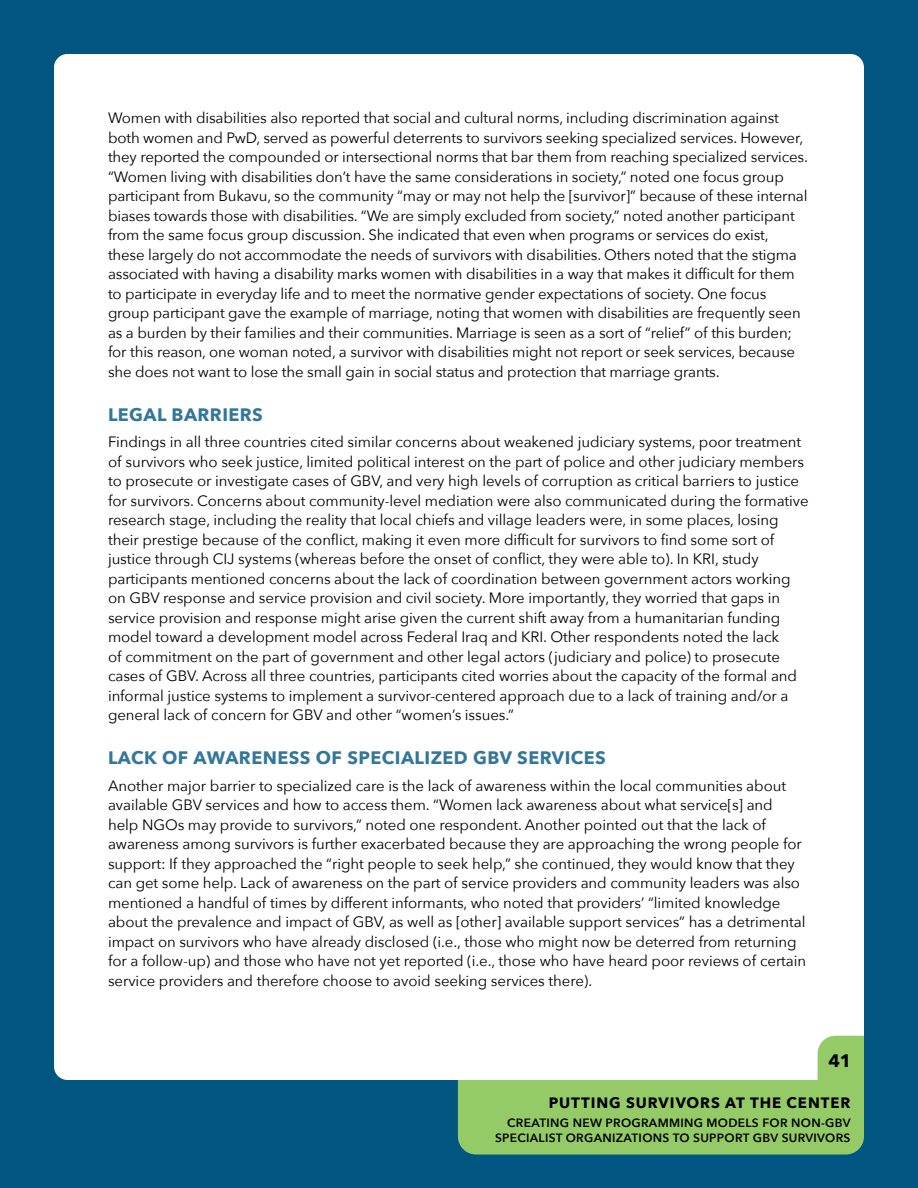
<style>
.page{position:relative;width:918px;height:1188px;background:#005581}
.page>*{position:absolute;margin:0;border:0;box-sizing:border-box;transform-origin:0 0}
.t1{font:700 18px "Avenir Next";letter-spacing:.025em;color:#33779b}
.t2{font:700 18px "Avenir Next";color:#000}
.t3{font:15px/19.5px "Avenir Next";letter-spacing:-.005em;color:#000}
.t4{font:700 15px "Avenir Next";letter-spacing:.06em;color:#000}
.t5{font:600 12px/15px "Avenir Next";letter-spacing:.025em;color:#000;text-align:right}
</style>
<div class="page">
<div style="left:54px;top:54px;width:810px;height:1026px;background:#fff"></div>
<svg style="left:458px;top:1036px;width:406px;height:119px"></svg>
<p class="t3" style="left:108px;top:107px;width:701px">Women with disabilities also reported that social and cultural norms, including discrimination against both women and PwD, served as powerful deterrents to survivors seeking specialized services. However, they reported the compounded or intersectional norms that bar them from reaching specialized services. “Women living with disabilities don’t have the same considerations in society,” noted one focus group participant from Bukavu, so the community “may or may not help the [survivor]” because of these internal biases towards those with disabilities. “We are simply excluded from society,” noted another participant from the same focus group discussion. She indicated that even when programs or services do exist, these largely do not accommodate the needs of survivors with disabilities. Others noted that the stigma associated with having a disability marks women with disabilities in a way that makes it difficult for them to participate in everyday life and to meet the normative gender expectations of society. One focus group participant gave the example of marriage, noting that women with disabilities are frequently seen as a burden by their families and their communities. Marriage is seen as a sort of “relief” of this burden; for this reason, one woman noted, a survivor with disabilities might not report or seek services, because she does not want to lose the small gain in social status and protection that marriage grants.</p>
<p class="t1" style="left:108px;top:399px;width:156px">LEGAL BARRIERS</p>
<p class="t3" style="left:108px;top:431px;width:702px">Findings in all three countries cited similar concerns about weakened judiciary systems, poor treatment of survivors who seek justice, limited political interest on the part of police and other judiciary members to prosecute or investigate cases of GBV, and very high levels of corruption as critical barriers to justice for survivors. Concerns about community-level mediation were also communicated during the formative research stage, including the reality that local chiefs and village leaders were, in some places, losing their prestige because of the conflict, making it even more difficult for survivors to find some sort of justice through CIJ systems (whereas before the onset of conflict, they were able to). In KRI, study participants mentioned concerns about the lack of coordination between government actors working on GBV response and service provision and civil society. More importantly, they worried that gaps in service provision and response might arise given the current shift away from a humanitarian funding model toward a development model across Federal Iraq and KRI. Other respondents noted the lack<br>of commitment on the part of government and other legal actors (judiciary and police) to prosecute cases of GBV. Across all three countries, participants cited worries about the capacity of the formal and informal justice systems to implement a survivor-centered approach due to a lack of training and/or a general lack of concern for GBV and other “women’s issues.”</p>
<p class="t1" style="left:108px;top:742px;width:499px">LACK OF AWARENESS OF SPECIALIZED GBV SERVICES</p>
<p class="t3" style="left:108px;top:775px;width:700px">Another major barrier to specialized care is the lack of awareness within the local communities about available GBV services and how to access them. “Women lack awareness about what service[s] and help NGOs may provide to survivors,” noted one respondent. Another pointed out that the lack of awareness among survivors is further exacerbated because they are approaching the wrong people for support: If they approached the “right people to seek help,” she continued, they would know that they can get some help. Lack of awareness on the part of service providers and community leaders was also mentioned a handful of times by different informants, who noted that providers’ “limited knowledge about the prevalence and impact of GBV, as well as [other] available support services” has a detrimental impact on survivors who have already disclosed (i.e., those who might now be deterred from returning for a follow-up) and those who have not yet reported (i.e., those who have heard poor reviews of certain service providers and therefore choose to avoid seeking services there).</p>
<p class="t2" style="left:829px;top:1045px;width:25px">41</p>
<p class="t4" style="left:549px;top:1090px;width:303px">PUTTING SURVIVORS AT THE CENTER</p>
<p class="t5" style="left:495px;top:1115px;width:357px">CREATING NEW PROGRAMMING MODELS FOR NON-GBV<br>SPECIALIST ORGANIZATIONS TO SUPPORT GBV SURVIVORS</p>
</div>
